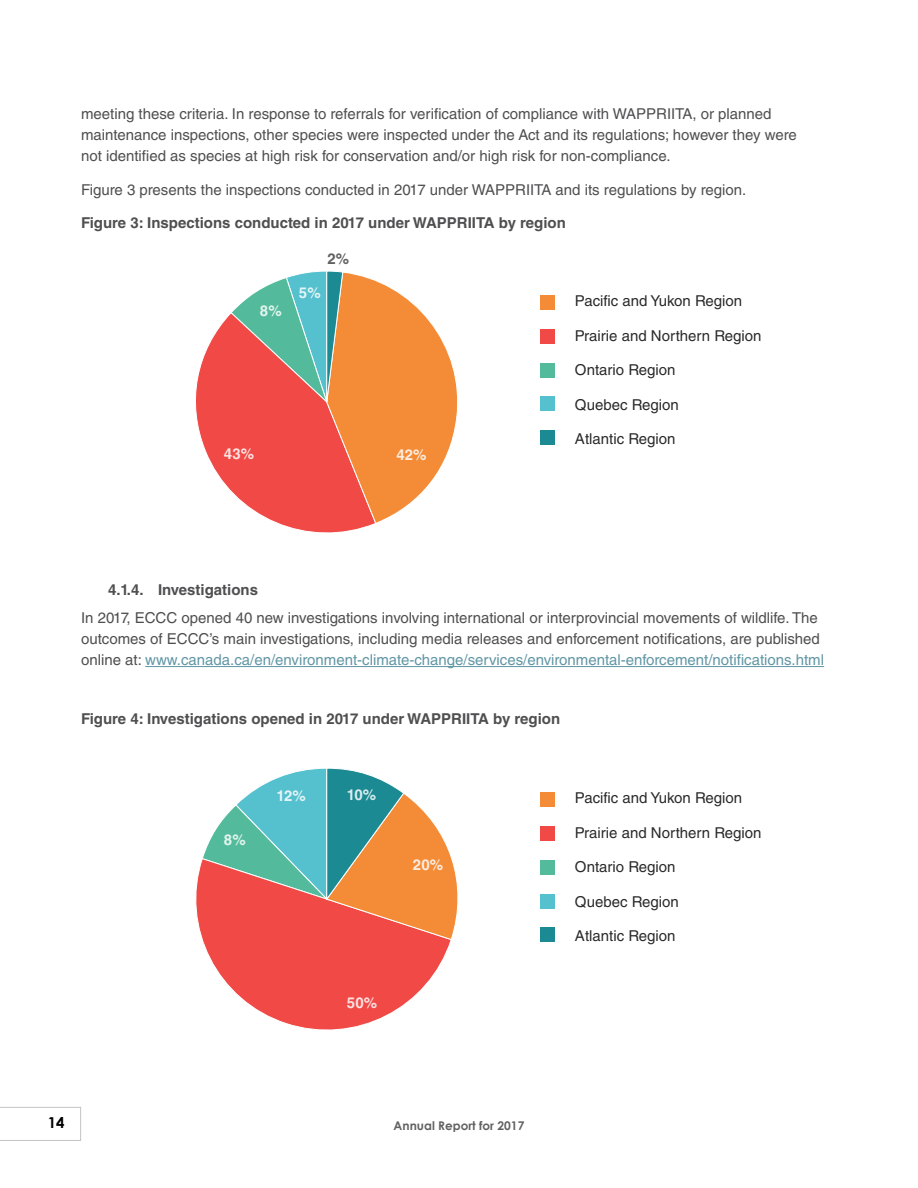
<style>
.page{position:relative;width:918px;height:1188px;background:#fff}
.page>*{position:absolute;margin:0;border:0;box-sizing:border-box;transform-origin:0 0}
.t1{font:15px/21px "Helvetica LT Std";color:#4f4f51}
.t2{font:15px "Helvetica LT Std";color:rgb(0 0 0/.84)}
.t3{font:700 15px "Helvetica LT Std";color:#4f4f51}
.t4{font:700 15px "Helvetica LT Std";color:rgb(255 255 255/.84)}
.t5{font:700 15px "Century Gothic";color:#000}
.t6{font:700 15px "Helvetica LT Std";color:rgb(66 66 66/.84)}
.t7{font:700 12px "Century Gothic";color:#000}
.s1{color:#6096a4}
</style>
<div class="page">
<svg style="left:0;top:1107px;width:81px;height:34px"></svg>
<hr style="left:145px;top:666px;width:679px;height:1px;background:#6096a4">
<svg style="left:195px;top:314px;width:178px;height:219px"></svg>
<svg style="left:230px;top:271px;width:228px;height:253px"></svg>
<div style="left:540px;top:295px;width:15px;height:15px;background:#f48c37"></div>
<div style="left:540px;top:329px;width:15px;height:15px;background:#f04946"></div>
<div style="left:540px;top:363px;width:15px;height:15px;background:#53bb9b"></div>
<div style="left:540px;top:396px;width:15px;height:15px;background:#55c0ce"></div>
<div style="left:540px;top:430px;width:15px;height:15px;background:#1b8a93"></div>
<svg style="left:196px;top:863px;width:255px;height:167px"></svg>
<svg style="left:201px;top:768px;width:257px;height:172px"></svg>
<div style="left:540px;top:792px;width:15px;height:15px;background:#f48c37"></div>
<div style="left:540px;top:826px;width:15px;height:15px;background:#f04946"></div>
<div style="left:540px;top:860px;width:15px;height:15px;background:#53bb9b"></div>
<div style="left:540px;top:894px;width:15px;height:15px;background:#55c0ce"></div>
<div style="left:540px;top:927px;width:15px;height:15px;background:#1b8a93"></div>
<p class="t1" style="left:81px;top:103px;width:717px">meeting these criteria. In response to referrals for verification of compliance with WAPPRIITA, or planned maintenance inspections, other species were inspected under the Act and its regulations; however they were not identified as species at high risk for conservation and/or high risk for non-compliance.</p>
<p class="t1" style="left:81px;top:179px;width:667px">Figure 3 presents the inspections conducted in 2017 under WAPPRIITA and its regulations by region.</p>
<p class="t3" style="left:81px;top:213px;width:486px">Figure 3: Inspections conducted in 2017 under WAPPRIITA by region</p>
<p class="t6" style="left:327px;top:249px;width:23px">2%</p>
<p class="t4" style="left:260px;top:302px;width:23px">8%</p>
<p class="t4" style="left:299px;top:284px;width:23px">5%</p>
<p class="t4" style="left:224px;top:444px;width:32px">43%</p>
<p class="t4" style="left:396px;top:446px;width:32px">42%</p>
<p class="t2" style="left:575px;top:292px;width:169px">Pacific and Yukon Region</p>
<p class="t2" style="left:575px;top:327px;width:188px">Prairie and Northern Region</p>
<p class="t2" style="left:575px;top:361px;width:102px">Ontario Region</p>
<p class="t2" style="left:575px;top:396px;width:105px">Quebec Region</p>
<p class="t2" style="left:575px;top:430px;width:102px">Atlantic Region</p>
<p class="t3" style="left:108px;top:581px;width:152px">4.1.4. Investigations</p>
<p class="t1" style="left:81px;top:607px;width:745px">In 2017, ECCC opened 40 new investigations involving international or interprovincial movements of wildlife. The outcomes of ECCC’s main investigations, including media releases and enforcement notifications, are published online at: <span class="s1">www.canada.ca/en/environment-climate-change/services/environmental-enforcement/notifications.html</span></p>
<p class="t3" style="left:81px;top:710px;width:481px">Figure 4: Investigations opened in 2017 under WAPPRIITA by region</p>
<p class="t4" style="left:224px;top:830px;width:23px">8%</p>
<p class="t4" style="left:276px;top:787px;width:31px">12%</p>
<p class="t4" style="left:347px;top:785px;width:31px">10%</p>
<p class="t4" style="left:413px;top:856px;width:32px">20%</p>
<p class="t4" style="left:347px;top:994px;width:32px">50%</p>
<p class="t2" style="left:575px;top:789px;width:169px">Pacific and Yukon Region</p>
<p class="t2" style="left:575px;top:824px;width:188px">Prairie and Northern Region</p>
<p class="t2" style="left:575px;top:858px;width:102px">Ontario Region</p>
<p class="t2" style="left:575px;top:893px;width:105px">Quebec Region</p>
<p class="t2" style="left:575px;top:927px;width:102px">Atlantic Region</p>
<p class="t5" style="left:48px;top:1111px;width:18px">14</p>
<p class="t7" style="left:394px;top:1116px;width:132px">Annual Report for 2017</p>
</div>
